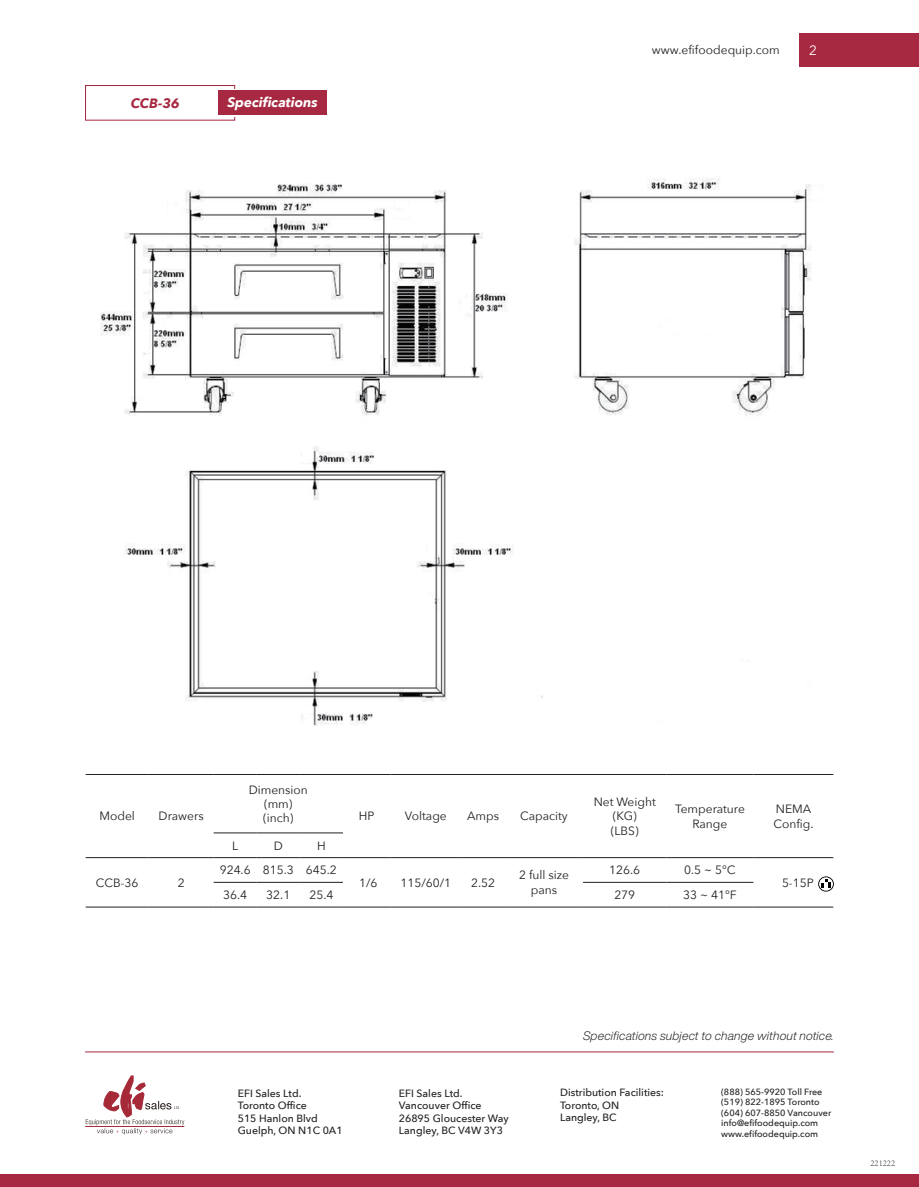
<style>
.page{position:relative;width:919px;height:1187px;background:#fff}
.page>*{position:absolute;margin:0;border:0;box-sizing:border-box;transform-origin:0 0}
.t1{font:italic 700 13.5px "Avenir Next";color:#fff}
.t2{font:italic 700 13.5px "Avenir Next";color:#a72941}
.t3{font:13.5px "Avenir Next";color:#fff}
.t4{font:12px/14.4px "Avenir Next";color:#231f20;text-align:center}
.t5{font:italic 300 12px "Helvetica Now Display";letter-spacing:.02em;color:#231f20}
.t6{font:500 10.5px/12.6px "Avenir Next";color:#231f20}
.t7{font:500 9px/10.5px "Avenir Next";color:#231f20}
.t8{font:300 9px "Adobe Song Std";color:#231f20}
</style>
<div class="page">
<div style="left:0;top:1174px;width:918px;height:12px;background:#a72941"></div>
<hr style="left:85px;top:1051px;width:748px;height:1px;background:#a72941">
<div style="left:799px;top:33px;width:119px;height:34px;background:#a72941"></div>
<div style="left:85px;top:85px;width:150px;height:36px;border:1px solid #a72941"></div>
<div style="left:87px;top:89px;width:162px;height:27px;background:#fff"></div>
<div style="left:218px;top:91px;width:109px;height:24px;background:#a72941"></div>
<img style="left:100px;top:178px;width:712px;height:548px">
<hr style="left:86px;top:774px;width:63px;height:1px;background:#231f20">
<hr style="left:149px;top:774px;width:65px;height:1px;background:#231f20">
<hr style="left:214px;top:774px;width:43px;height:1px;background:#231f20">
<hr style="left:257px;top:774px;width:43px;height:1px;background:#231f20">
<hr style="left:300px;top:774px;width:43px;height:1px;background:#231f20">
<hr style="left:343px;top:774px;width:47px;height:1px;background:#231f20">
<hr style="left:390px;top:774px;width:71px;height:1px;background:#231f20">
<hr style="left:461px;top:774px;width:44px;height:1px;background:#231f20">
<hr style="left:505px;top:774px;width:78px;height:1px;background:#231f20">
<hr style="left:583px;top:774px;width:83px;height:1px;background:#231f20">
<hr style="left:666px;top:774px;width:87px;height:1px;background:#231f20">
<hr style="left:753px;top:774px;width:80px;height:1px;background:#231f20">
<hr style="left:214px;top:832px;width:43px;height:1px;background:#231f20">
<hr style="left:257px;top:832px;width:43px;height:1px;background:#231f20">
<hr style="left:300px;top:832px;width:43px;height:1px;background:#231f20">
<hr style="left:86px;top:857px;width:63px;height:1px;background:#231f20">
<hr style="left:149px;top:857px;width:65px;height:1px;background:#231f20">
<hr style="left:214px;top:857px;width:43px;height:1px;background:#231f20">
<hr style="left:257px;top:857px;width:43px;height:1px;background:#231f20">
<hr style="left:300px;top:857px;width:43px;height:1px;background:#231f20">
<hr style="left:343px;top:857px;width:47px;height:1px;background:#231f20">
<hr style="left:390px;top:857px;width:71px;height:1px;background:#231f20">
<hr style="left:461px;top:857px;width:44px;height:1px;background:#231f20">
<hr style="left:505px;top:857px;width:78px;height:1px;background:#231f20">
<hr style="left:583px;top:857px;width:83px;height:1px;background:#231f20">
<hr style="left:666px;top:857px;width:87px;height:1px;background:#231f20">
<hr style="left:753px;top:857px;width:80px;height:1px;background:#231f20">
<hr style="left:214px;top:882px;width:43px;height:1px;background:#231f20">
<hr style="left:257px;top:882px;width:43px;height:1px;background:#231f20">
<hr style="left:300px;top:882px;width:43px;height:1px;background:#231f20">
<hr style="left:583px;top:882px;width:83px;height:1px;background:#231f20">
<hr style="left:666px;top:882px;width:87px;height:1px;background:#231f20">
<hr style="left:86px;top:906px;width:63px;height:1px;background:#231f20">
<hr style="left:149px;top:906px;width:65px;height:1px;background:#231f20">
<hr style="left:214px;top:906px;width:43px;height:1px;background:#231f20">
<hr style="left:257px;top:906px;width:43px;height:1px;background:#231f20">
<hr style="left:300px;top:906px;width:43px;height:1px;background:#231f20">
<hr style="left:343px;top:906px;width:47px;height:1px;background:#231f20">
<hr style="left:390px;top:906px;width:71px;height:1px;background:#231f20">
<hr style="left:461px;top:906px;width:44px;height:1px;background:#231f20">
<hr style="left:505px;top:906px;width:78px;height:1px;background:#231f20">
<hr style="left:583px;top:906px;width:83px;height:1px;background:#231f20">
<hr style="left:666px;top:906px;width:87px;height:1px;background:#231f20">
<hr style="left:753px;top:906px;width:80px;height:1px;background:#231f20">
<svg style="left:818px;top:876px;width:15px;height:15px"></svg>
<hr style="left:85px;top:1126px;width:99px;height:1px;background:#a62938">
<svg style="left:86px;top:1075px;width:98px;height:59px"></svg>
<p class="t2" style="left:131px;top:91px;width:51px">CCB-36</p>
<p class="t1" style="left:227px;top:91px;width:92px">Specifications</p>
<p class="t4" style="left:652px;top:42px;width:129px">www.efifoodequip.com</p>
<p class="t3" style="left:809px;top:38px;width:9px">2</p>
<p class="t4" style="left:99px;top:808px;width:37px">Model</p>
<p class="t4" style="left:159px;top:808px;width:47px">Drawers</p>
<p class="t4" style="left:96px;top:874px;width:44px">CCB-36</p>
<p class="t4" style="left:178px;top:874px;width:8px">2</p>
<p class="t4" style="left:249px;top:781px;width:61px">Dimension (mm) (inch)</p>
<p class="t4" style="left:232px;top:837px;width:8px">L</p>
<p class="t4" style="left:274px;top:837px;width:11px">D</p>
<p class="t4" style="left:317px;top:837px;width:10px">H</p>
<p class="t4" style="left:359px;top:808px;width:17px">HP</p>
<p class="t4" style="left:405px;top:808px;width:43px">Voltage</p>
<p class="t4" style="left:467px;top:808px;width:33px">Amps</p>
<p class="t4" style="left:520px;top:808px;width:49px">Capacity</p>
<p class="t4" style="left:593px;top:794px;width:64px">Net Weight (KG)<br>(LBS)</p>
<p class="t4" style="left:675px;top:801px;width:71px">Temperature<br>Range</p>
<p class="t4" style="left:773px;top:801px;width:42px;text-align:left">NEMA<br>Config.</p>
<p class="t4" style="left:220px;top:862px;width:119px">924.6 815.3 645.2</p>
<p class="t4" style="left:609px;top:862px;width:32px">126.6</p>
<p class="t4" style="left:684px;top:862px;width:53px">0.5 ~ 5℃</p>
<p class="t4" style="left:359px;top:874px;width:20px">1/6</p>
<p class="t4" style="left:400px;top:874px;width:52px">115/60/1</p>
<p class="t4" style="left:471px;top:874px;width:25px">2.52</p>
<p class="t4" style="left:519px;top:867px;width:52px">2 full size pans</p>
<p class="t4" style="left:223px;top:887px;width:25px">36.4</p>
<p class="t4" style="left:266px;top:887px;width:25px">32.1</p>
<p class="t4" style="left:309px;top:887px;width:25px">25.4</p>
<p class="t4" style="left:614px;top:887px;width:22px">279</p>
<p class="t4" style="left:683px;top:887px;width:55px">33 ~ 41℉</p>
<p class="t4" style="left:782px;top:874px;width:33px">5-15P</p>
<p class="t6" style="left:238px;top:1086px;width:106px">EFI Sales Ltd.<br>Toronto Office<br>515 Hanlon Blvd<br>Guelph, ON N1C 0A1</p>
<p class="t6" style="left:399px;top:1086px;width:111px">EFI Sales Ltd.<br>Vancouver Office<br>26895 Gloucester Way<br>Langley, BC V4W 3Y3</p>
<p class="t5" style="left:583px;top:1027px;width:252px">Specifications subject to change without notice.</p>
<p class="t6" style="left:560px;top:1085px;width:105px">Distribution Facilities:<br>Toronto, ON<br>Langley, BC</p>
<p class="t7" style="left:721px;top:1086px;width:112px">(888) 565-9920 Toll Free (519) 822-1895 Toronto (604) 607-8850 Vancouver info@efifoodequip.com www.efifoodequip.com</p>
<p class="t8" style="left:870px;top:1157px;width:26px">221222</p>
</div>
